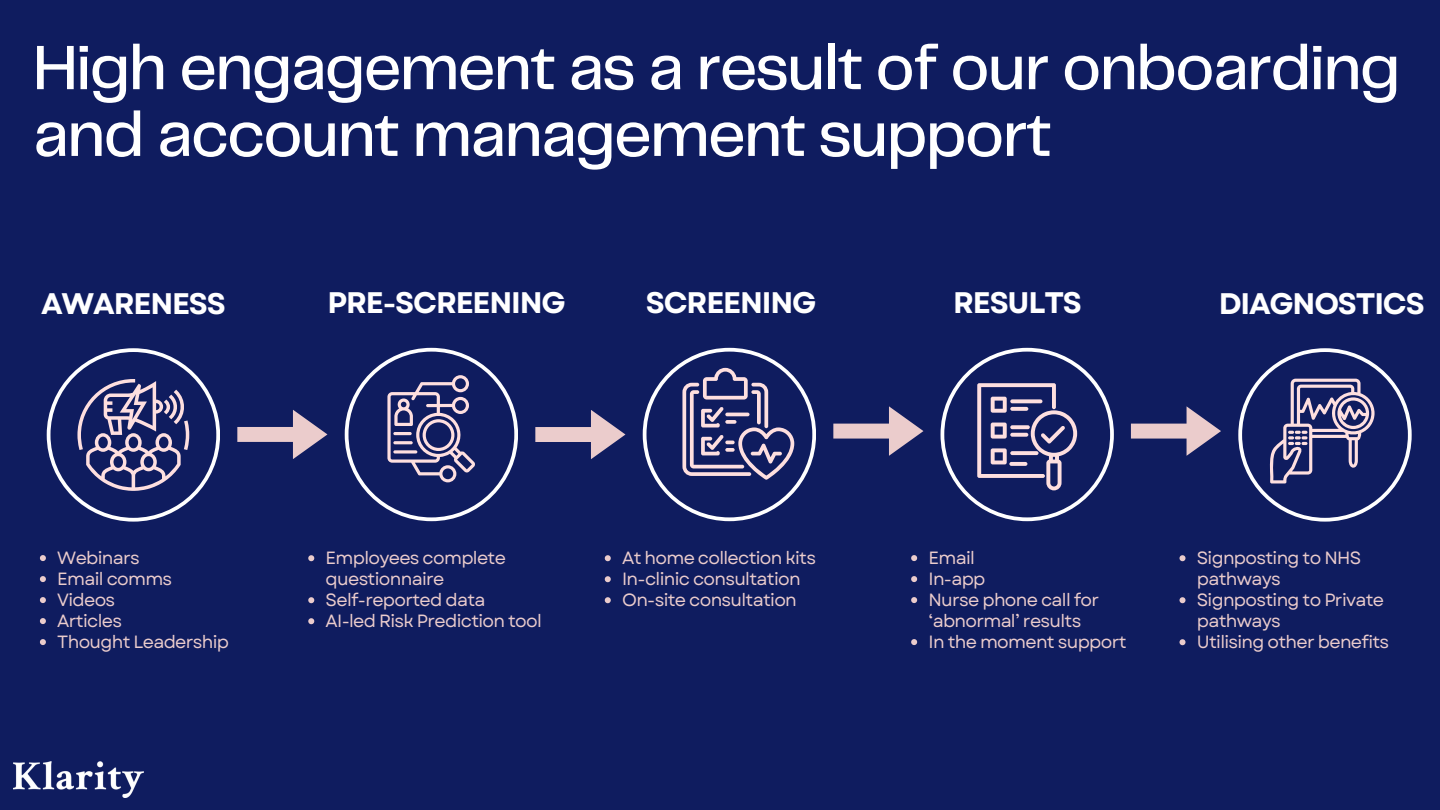
<style>
.page{position:relative;width:1440px;height:810px;background:#0f1c5f}
.page>*{position:absolute;margin:0;border:0;box-sizing:border-box;transform-origin:0 0}
.t1{font:500 65px/66.8px "Telegraf";letter-spacing:-.03em;color:#fff}
.t2{font:700 29.7px "Garet";letter-spacing:-.04em;color:#fff}
.t3{font:17.7px/21px "Garet";letter-spacing:-.04em;color:#ebcccc}
</style>
<div class="page">
<svg style="left:47px;top:348px;width:173px;height:173px"></svg>
<svg style="left:345px;top:348px;width:173px;height:173px"></svg>
<svg style="left:643px;top:348px;width:173px;height:173px"></svg>
<svg style="left:941px;top:348px;width:173px;height:173px"></svg>
<svg style="left:1238px;top:348px;width:174px;height:173px"></svg>
<img style="left:13px;top:762px;width:131px;height:36px">
<svg style="left:237px;top:410px;width:90px;height:49px"></svg>
<svg style="left:40px;top:555px;width:6px;height:6px"></svg>
<svg style="left:40px;top:576px;width:6px;height:6px"></svg>
<svg style="left:40px;top:597px;width:6px;height:6px"></svg>
<svg style="left:40px;top:618px;width:6px;height:6px"></svg>
<svg style="left:40px;top:639px;width:6px;height:6px"></svg>
<svg style="left:308px;top:555px;width:6px;height:6px"></svg>
<svg style="left:308px;top:597px;width:6px;height:6px"></svg>
<svg style="left:308px;top:618px;width:6px;height:6px"></svg>
<svg style="left:605px;top:555px;width:6px;height:6px"></svg>
<svg style="left:605px;top:576px;width:6px;height:6px"></svg>
<svg style="left:605px;top:597px;width:6px;height:6px"></svg>
<svg style="left:911px;top:555px;width:6px;height:6px"></svg>
<svg style="left:911px;top:576px;width:6px;height:6px"></svg>
<svg style="left:911px;top:597px;width:6px;height:6px"></svg>
<svg style="left:911px;top:639px;width:6px;height:6px"></svg>
<svg style="left:1180px;top:555px;width:6px;height:6px"></svg>
<svg style="left:1180px;top:597px;width:6px;height:6px"></svg>
<svg style="left:1180px;top:639px;width:6px;height:6px"></svg>
<svg style="left:535px;top:410px;width:90px;height:49px"></svg>
<svg style="left:833px;top:406px;width:90px;height:50px"></svg>
<svg style="left:1131px;top:406px;width:90px;height:50px"></svg>
<h1 class="t1" style="left:33px;top:38px;width:1369px">High engagement as a result of our onboarding and account management support</h1>
<h2 class="t2" style="left:41px;top:282px;width:186px">AWARENESS</h2>
<h2 class="t3" style="left:57px;top:547px;width:84px">Webinars</h2>
<h2 class="t3" style="left:57px;top:568px;width:117px">Email comms</h2>
<p class="t3" style="left:57px;top:589px;width:60px">Videos</p>
<p class="t3" style="left:57px;top:610px;width:66px">Articles</p>
<p class="t3" style="left:57px;top:631px;width:173px">Thought Leadership</p>
<p class="t2" style="left:328px;top:282px;width:240px">PRE-SCREENING</p>
<p class="t2" style="left:646px;top:282px;width:172px">SCREENING</p>
<p class="t3" style="left:326px;top:548px;width:182px">Employees complete questionnaire</p>
<p class="t3" style="left:326px;top:590px;width:161px">Self-reported data</p>
<p class="t3" style="left:326px;top:611px;width:218px">AI-led Risk Prediction tool</p>
<p class="t3" style="left:622px;top:548px;width:195px">At home collection kits</p>
<p class="t3" style="left:622px;top:569px;width:180px">In-clinic consultation</p>
<p class="t3" style="left:622px;top:590px;width:176px">On-site consultation</p>
<p class="t2" style="left:953px;top:282px;width:130px">RESULTS</p>
<p class="t2" style="left:1219px;top:282px;width:208px">DIAGNOSTICS</p>
<p class="t3" style="left:929px;top:547px;width:48px">Email</p>
<p class="t3" style="left:929px;top:568px;width:59px">In-app</p>
<p class="t3" style="left:929px;top:589px;width:172px">Nurse phone call for ‘abnormal’ results</p>
<p class="t3" style="left:929px;top:631px;width:200px">In the moment support</p>
<h2 class="t3" style="left:1197px;top:548px;width:166px">Signposting to NHS pathways</h2>
<h2 class="t3" style="left:1197px;top:590px;width:189px">Signposting to Private pathways</h2>
<p class="t3" style="left:1197px;top:632px;width:194px">Utilising other benefits</p>
</div>
